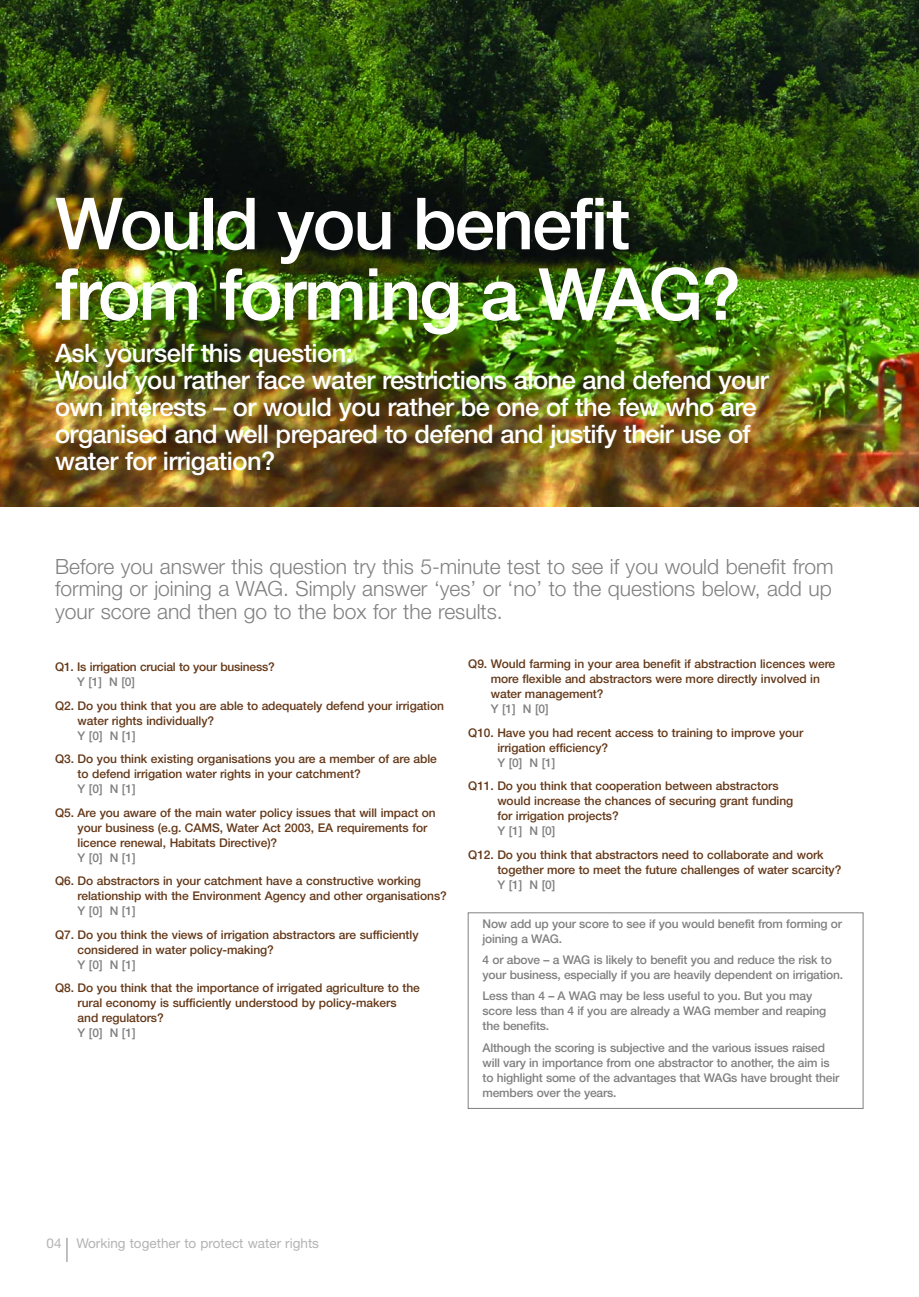
<style>
.page{position:relative;width:919px;height:1297px;background:#fff}
.page>*{position:absolute;margin:0;border:0;box-sizing:border-box;transform-origin:0 0}
.t1{font:500 72px/70.5px "Helvetica Neue";letter-spacing:-.03em;color:#fff}
.t2{font:500 25.5px/27px "Helvetica Neue";letter-spacing:-.02em;color:#fff}
.t3{font:300 21px/22.5px "Helvetica Neue";color:#808080;text-align:justify}
.t4{font:13.5px "Helvetica Neue";color:#b3b3b3}
.t5{font:500 12px/15px "Helvetica Neue";letter-spacing:-.005em;color:#643818}
.t6{font:500 12px/15px "Helvetica Neue";letter-spacing:-.015em;color:#808080}
</style>
<div class="page">
<img style="left:0;top:0;width:918px;height:506px">
<svg style="left:67px;top:1238px;width:1px;height:24px"></svg>
<div style="left:468px;top:912px;width:395px;height:197px;border:1px solid #808080"></div>
<h1 class="t1" style="left:55px;top:195px;width:687px">Would you benefit from forming a WAG?</h1>
<h2 class="t2" style="left:55px;top:341px;width:715px">Ask yourself this question:<br>Would you rather face water restrictions alone and defend your own interests – or would you rather be one of the few who are organised and well prepared to defend and justify their use of water for irrigation?</h2>
<h3 class="t3" style="left:55px;top:557px;width:780px">Before you answer this question try this 5-minute test to see if you would benefit from forming or joining a WAG. Simply answer ‘yes’ or ‘no’ to the questions below, add up your score and then go to the box for the results.</h3>
<p class="t5" style="left:55px;top:660px;width:221px">Q1. Is irrigation crucial to your business?</p>
<p class="t6" style="left:77px;top:675px;width:59px">Y [1] N [0]</p>
<p class="t5" style="left:78px;top:699px;width:368px;text-indent:-22px">Q2. Do you think that you are able to adequately defend your irrigation water rights individually?</p>
<p class="t6" style="left:78px;top:729px;width:59px">Y [0] N [1]</p>
<p class="t5" style="left:78px;top:752px;width:361px;text-indent:-22px">Q3. Do you think existing organisations you are a member of are able to defend irrigation water rights in your catchment?</p>
<p class="t6" style="left:78px;top:782px;width:59px">Y [0] N [1]</p>
<p class="t5" style="left:78px;top:806px;width:360px;text-indent:-22px">Q5. Are you aware of the main water policy issues that will impact on your business (e.g. CAMS, Water Act 2003, EA requirements for licence renewal, Habitats Directive)?</p>
<p class="t6" style="left:78px;top:851px;width:59px">Y [0] N [1]</p>
<p class="t5" style="left:78px;top:874px;width:371px;text-indent:-22px">Q6. Do abstractors in your catchment have a constructive working relationship with the Environment Agency and other organisations?</p>
<p class="t6" style="left:78px;top:904px;width:59px">Y [0] N [1]</p>
<p class="t5" style="left:78px;top:928px;width:342px;text-indent:-22px">Q7. Do you think the views of irrigation abstractors are sufficiently considered in water policy-making?</p>
<p class="t6" style="left:78px;top:958px;width:59px">Y [0] N [1]</p>
<p class="t5" style="left:78px;top:981px;width:344px;text-indent:-22px">Q8. Do you think that the importance of irrigated agriculture to the rural economy is sufficiently understood by policy-makers and regulators?</p>
<p class="t6" style="left:78px;top:1026px;width:59px">Y [0] N [1]</p>
<p class="t5" style="left:491px;top:657px;width:346px;text-indent:-22px">Q9. Would farming in your area benefit if abstraction licences were more flexible and abstractors were more directly involved in water management?</p>
<p class="t6" style="left:491px;top:702px;width:59px">Y [1] N [0]</p>
<p class="t5" style="left:497px;top:726px;width:307px;text-indent:-29px">Q10. Have you had recent access to training to improve your irrigation efficiency?</p>
<p class="t6" style="left:497px;top:756px;width:59px">Y [0] N [1]</p>
<p class="t5" style="left:497px;top:779px;width:297px;text-indent:-29px">Q11. Do you think that cooperation between abstractors would increase the chances of securing grant funding for irrigation projects?</p>
<p class="t6" style="left:497px;top:824px;width:59px">Y [1] N [0]</p>
<p class="t5" style="left:497px;top:848px;width:345px;text-indent:-29px">Q12. Do you think that abstractors need to collaborate and work together more to meet the future challenges of water scarcity?</p>
<p class="t6" style="left:497px;top:878px;width:59px">Y [1] N [0]</p>
<p class="t6" style="left:482px;top:917px;width:361px">Now add up your score to see if you would benefit from forming or joining a WAG.</p>
<p class="t6" style="left:482px;top:953px;width:362px">4 or above – a WAG is likely to benefit you and reduce the risk to your business, especially if you are heavily dependent on irrigation.</p>
<p class="t6" style="left:482px;top:990px;width:345px">Less than 4 – A WAG may be less useful to you. But you may score less than 4 if you are already a WAG member and reaping the benefits.</p>
<p class="t6" style="left:482px;top:1041px;width:358px">Although the scoring is subjective and the various issues raised will vary in importance from one abstractor to another, the aim is to highlight some of the advantages that WAGs have brought their members over the years.</p>
<p class="t4" style="left:47px;top:1238px;width:274px">04 Working together to protect water rights</p>
</div>
